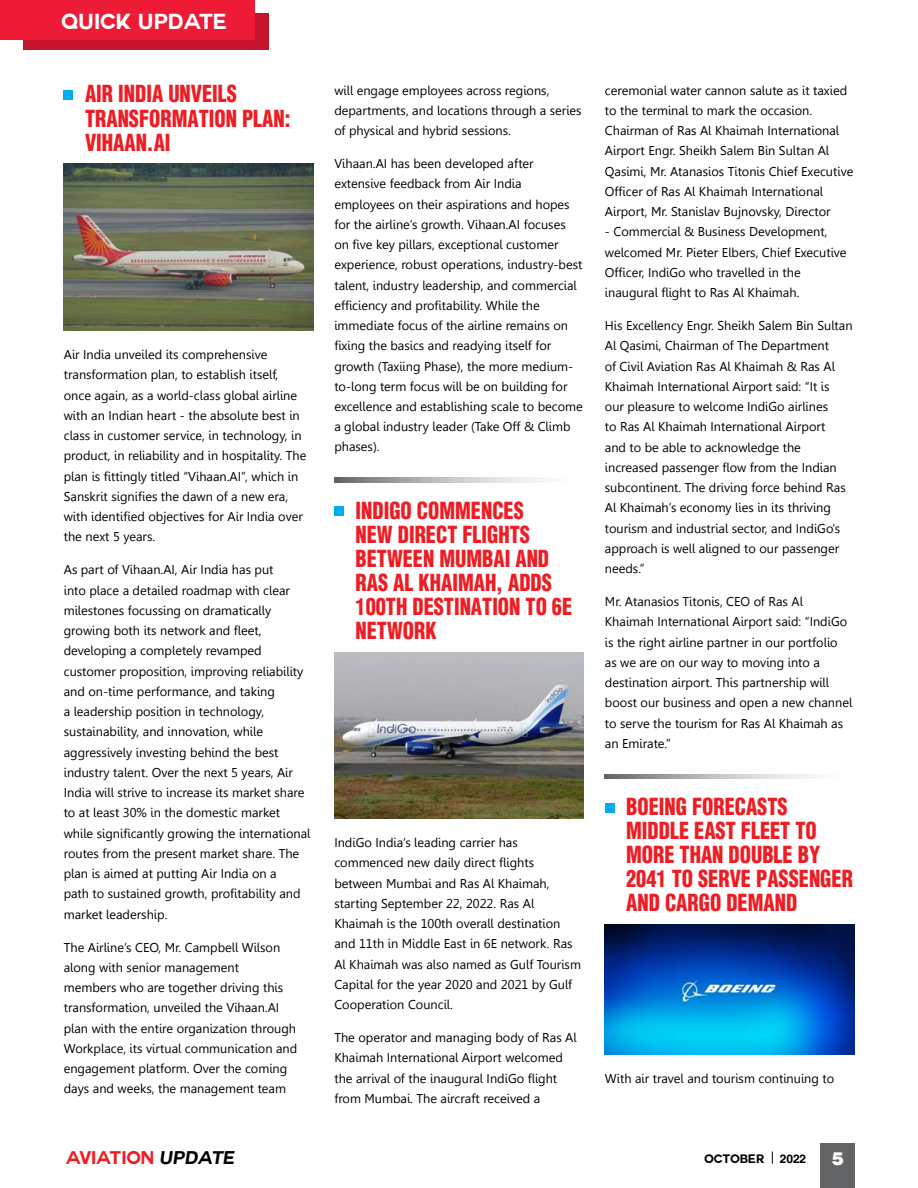
<style>
.page{position:relative;width:918px;height:1188px;background:#fff}
.page>*{position:absolute;margin:0;border:0;box-sizing:border-box;transform-origin:0 0}
.t1{font:900 condensed 22.5px/24px "Context Black Condensed S Si";color:#ed1d24;scale:.9 1}
.t2{font:700 21.3px "Couture";color:#fff}
.t3{font:700 18px "Couture";color:#ed1d24}
.t4{font:900 18px "Context Black S Si";color:#fff}
.t5{font:12.75px/20.2px "Gisha";color:#000}
.t6{font:700 12px "Couture";color:#000}
.s1{font-style:italic;color:#000}
</style>
<div class="page">
<div style="left:23px;top:14px;width:246px;height:36px;background:#c4132a"></div>
<div style="left:0;top:0;width:254px;height:39px;background:#ed1b35"></div>
<div style="left:64px;top:90px;width:9px;height:9px;background:#00aeef"></div>
<img style="left:64px;top:164px;width:249px;height:166px">
<svg style="left:334px;top:478px;width:206px;height:4px"></svg>
<div style="left:334px;top:507px;width:10px;height:9px;background:#00aeef"></div>
<img style="left:334px;top:652px;width:250px;height:166px">
<svg style="left:605px;top:774px;width:206px;height:5px"></svg>
<div style="left:605px;top:803px;width:9px;height:9px;background:#00aeef"></div>
<img style="left:605px;top:924px;width:249px;height:131px">
<div style="left:820px;top:1144px;width:35px;height:44px;background:#636466"></div>
<svg style="left:772px;top:1152px;width:1px;height:12px"></svg>
<h2 class="t2" style="left:62px;top:11px;width:167px">QUICK UPDATE</h2>
<h1 class="t1" style="left:85px;top:82px;width:230px">AIR INDIA UNVEILS<br>TRANSFORMATION PLAN:<br>VIHAAN.AI</h1>
<p class="t5" style="left:64px;top:345px;width:244px">Air India unveiled its comprehensive transformation plan, to establish itself, once again, as a world-class global airline with an Indian heart - the absolute best in class in customer service, in technology, in product, in reliability and in hospitality. The plan is fittingly titled “Vihaan.AI”, which in Sanskrit signifies the dawn of a new era, with identified objectives for Air India over the next 5 years.</p>
<p class="t5" style="left:64px;top:560px;width:248px">As part of Vihaan.AI, Air India has put<br>into place a detailed roadmap with clear milestones focussing on dramatically growing both its network and fleet, developing a completely revamped customer proposition, improving reliability and on-time performance, and taking<br>a leadership position in technology, sustainability, and innovation, while aggressively investing behind the best industry talent. Over the next 5 years, Air India will strive to increase its market share to at least 30% in the domestic market while significantly growing the international routes from the present market share. The plan is aimed at putting Air India on a<br>path to sustained growth, profitability and market leadership.</p>
<p class="t5" style="left:64px;top:937px;width:235px">The Airline’s CEO, Mr. Campbell Wilson along with senior management<br>members who are together driving this transformation, unveiled the Vihaan.AI plan with the entire organization through Workplace, its virtual communication and engagement platform. Over the coming days and weeks, the management team</p>
<p class="t5" style="left:334px;top:80px;width:249px">will engage employees across regions, departments, and locations through a series of physical and hybrid sessions.</p>
<p class="t5" style="left:334px;top:154px;width:250px">Vihaan.AI has been developed after extensive feedback from Air India employees on their aspirations and hopes for the airline’s growth. Vihaan.AI focuses on five key pillars, exceptional customer experience, robust operations, industry-best talent, industry leadership, and commercial efficiency and profitability. While the immediate focus of the airline remains on fixing the basics and readying itself for growth (Taxiing Phase), the more medium&shy;to-long term focus will be on building for excellence and establishing scale to become a global industry leader (Take Off &amp; Climb phases).</p>
<h1 class="t1" style="left:356px;top:499px;width:242px">INDIGO COMMENCES<br>NEW DIRECT FLIGHTS<br>BETWEEN MUMBAI AND<br>RAS AL KHAIMAH, ADDS<br>100TH DESTINATION TO 6E<br>NETWORK</h1>
<p class="t5" style="left:334px;top:833px;width:248px">IndiGo India’s leading carrier has commenced new daily direct flights between Mumbai and Ras Al Khaimah, starting September 22, 2022. Ras Al Khaimah is the 100th overall destination and 11th in Middle East in 6E network. Ras Al Khaimah was also named as Gulf Tourism Capital for the year 2020 and 2021 by Gulf Cooperation Council.</p>
<p class="t5" style="left:334px;top:1028px;width:244px">The operator and managing body of Ras Al Khaimah International Airport welcomed the arrival of the inaugural IndiGo flight from Mumbai. The aircraft received a</p>
<p class="t5" style="left:605px;top:80px;width:250px">ceremonial water cannon salute as it taxied to the terminal to mark the occasion.<br>Chairman of Ras Al Khaimah International Airport Engr. Sheikh Salem Bin Sultan Al Qasimi, Mr. Atanasios Titonis Chief Executive Officer of Ras Al Khaimah International Airport, Mr. Stanislav Bujnovsky, Director</p>
<p class="t5" style="left:605px;top:222px;width:243px">- Commercial &amp; Business Development, welcomed Mr. Pieter Elbers, Chief Executive Officer, IndiGo who travelled in the inaugural flight to Ras Al Khaimah.</p>
<p class="t5" style="left:605px;top:316px;width:249px">His Excellency Engr. Sheikh Salem Bin Sultan Al Qasimi, Chairman of The Department<br>of Civil Aviation Ras Al Khaimah &amp; Ras Al Khaimah International Airport said: “It is<br>our pleasure to welcome IndiGo airlines<br>to Ras Al Khaimah International Airport<br>and to be able to acknowledge the increased passenger flow from the Indian subcontinent. The driving force behind Ras Al Khaimah’s economy lies in its thriving tourism and industrial sector, and IndiGo’s approach is well aligned to our passenger needs.”</p>
<p class="t5" style="left:605px;top:592px;width:249px">Mr. Atanasios Titonis, CEO of Ras Al Khaimah International Airport said: “IndiGo is the right airline partner in our portfolio as we are on our way to moving into a destination airport. This partnership will boost our business and open a new channel to serve the tourism for Ras Al Khaimah as an Emirate.”</p>
<h1 class="t1" style="left:626px;top:795px;width:253px">BOEING FORECASTS<br>MIDDLE EAST FLEET TO<br>MORE THAN DOUBLE BY<br>2041 TO SERVE PASSENGER<br>AND CARGO DEMAND</h1>
<p class="t5" style="left:605px;top:1069px;width:231px">With air travel and tourism continuing to</p>
<h3 class="t3" style="left:66px;top:1149px;width:170px">AVIATION <span class="s1">UPDATE</span></h3>
<p class="t6" style="left:704px;top:1153px;width:62px">OCTOBER</p>
<p class="t6" style="left:780px;top:1153px;width:27px">2022</p>
<h3 class="t4" style="left:832px;top:1146px;width:14px">5</h3>
</div>
